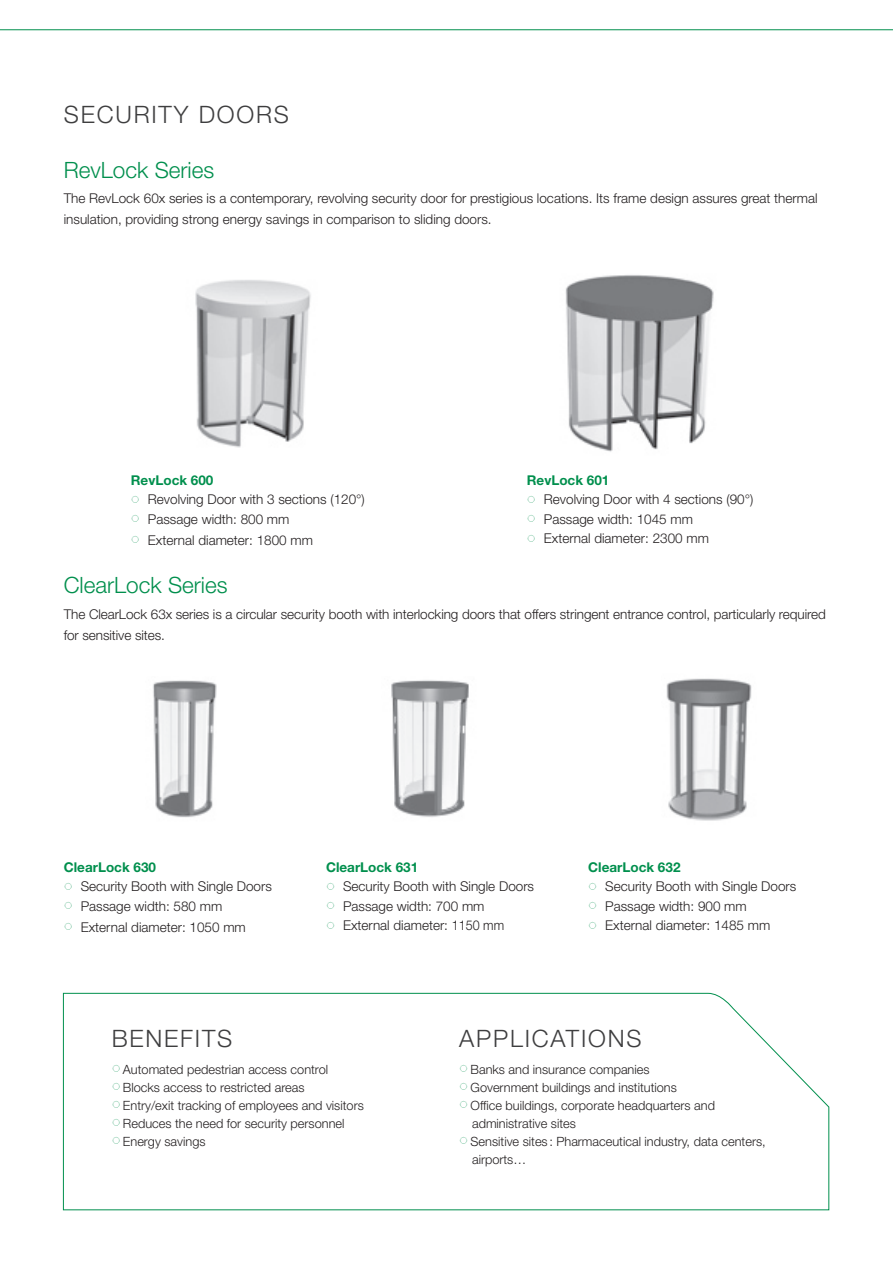
<style>
.page{position:relative;width:893px;height:1263px;background:#fff}
.page>*{position:absolute;margin:0;border:0;box-sizing:border-box;transform-origin:0 0}
.t1{font:300 24px "Helvetica Neue LT Std";letter-spacing:.075em;color:#3e3e3f}
.t2{font:300 22.5px "Helvetica Neue LT Std";color:#008f4d}
.t3{font:300 13.5px/19.5px "Helvetica Neue LT Std";color:#231f20}
.t4{font:700 13.5px "Helvetica Neue LT Std";color:#008f4d}
.t5{font:300 12.75px/18px "Helvetica Neue LT Std";color:#231f20}
</style>
<div class="page">
<svg style="left:0;top:29px;width:893px;height:2px;background:#7fc6a5"></svg>
<svg style="left:63px;top:992px;width:767px;height:218px"></svg>
<img style="left:153px;top:680px;width:64px;height:138px">
<img style="left:391px;top:680px;width:78px;height:137px">
<img style="left:666px;top:678px;width:86px;height:143px">
<img style="left:195px;top:280px;width:116px;height:168px">
<img style="left:565px;top:275px;width:149px;height:177px">
<svg style="left:113px;top:1065px;width:7px;height:7px"></svg>
<svg style="left:113px;top:1083px;width:7px;height:7px"></svg>
<svg style="left:113px;top:1101px;width:7px;height:7px"></svg>
<svg style="left:113px;top:1119px;width:7px;height:7px"></svg>
<svg style="left:113px;top:1137px;width:7px;height:7px"></svg>
<svg style="left:460px;top:1065px;width:7px;height:7px"></svg>
<svg style="left:460px;top:1083px;width:7px;height:7px"></svg>
<svg style="left:460px;top:1101px;width:7px;height:7px"></svg>
<svg style="left:460px;top:1137px;width:7px;height:7px"></svg>
<h1 class="t1" style="left:64px;top:100px;width:227px">SECURITY DOORS</h1>
<h2 class="t2" style="left:64px;top:156px;width:152px">RevLock Series</h2>
<p class="t3" style="left:64px;top:188px;width:755px;line-height:21px">The RevLock 60x series is a contemporary, revolving security door for prestigious locations. Its frame design assures great thermal insulation, providing strong energy savings in comparison to sliding doors.</p>
<p class="t4" style="left:131px;top:471px;width:84px">RevLock 600</p>
<p class="t3" style="left:148px;top:489px;width:218px">Revolving Door with 3 sections (120°)<br>Passage width: 800 mm</p>
<p class="t3" style="left:148px;top:530px;width:167px">External diameter: 1800 mm</p>
<p class="t4" style="left:527px;top:471px;width:84px">RevLock 601</p>
<p class="t3" style="left:544px;top:489px;width:211px">Revolving Door with 4 sections (90°)<br>Passage width: 1045 mm<br>External diameter: 2300 mm</p>
<h2 class="t2" style="left:64px;top:572px;width:165px">ClearLock Series</h2>
<p class="t3" style="left:64px;top:603px;width:763px;line-height:21px">The ClearLock 63x series is a circular security booth with interlocking doors that offers stringent entrance control, particularly required for sensitive sites.</p>
<p class="t4" style="left:64px;top:859px;width:94px">ClearLock 630</p>
<p class="t3" style="left:81px;top:876px;width:193px">Security Booth with Single Doors<br>Passage width: 580 mm</p>
<p class="t3" style="left:81px;top:917px;width:167px">External diameter: 1050 mm</p>
<p class="t4" style="left:326px;top:859px;width:94px">ClearLock 631</p>
<p class="t3" style="left:343px;top:876px;width:193px">Security Booth with Single Doors<br>Passage width: 700 mm<br>External diameter: 1150 mm</p>
<p class="t4" style="left:588px;top:859px;width:94px">ClearLock 632</p>
<p class="t3" style="left:605px;top:876px;width:193px">Security Booth with Single Doors<br>Passage width: 900 mm<br>External diameter: 1485 mm</p>
<h1 class="t1" style="left:112px;top:1024px;width:122px">BENEFITS</h1>
<p class="t5" style="left:123px;top:1060px;width:242px">Automated pedestrian access control Blocks access to restricted areas<br>Entry/exit tracking of employees and visitors Reduces the need for security personnel Energy savings</p>
<h1 class="t1" style="left:459px;top:1024px;width:184px">APPLICATIONS</h1>
<p class="t5" style="left:471px;top:1060px;width:297px">Banks and insurance companies<br>Government buildings and institutions<br>Office buildings, corporate headquarters and administrative sites<br>Sensitive sites : Pharmaceutical industry, data centers, airports…</p>
</div>
